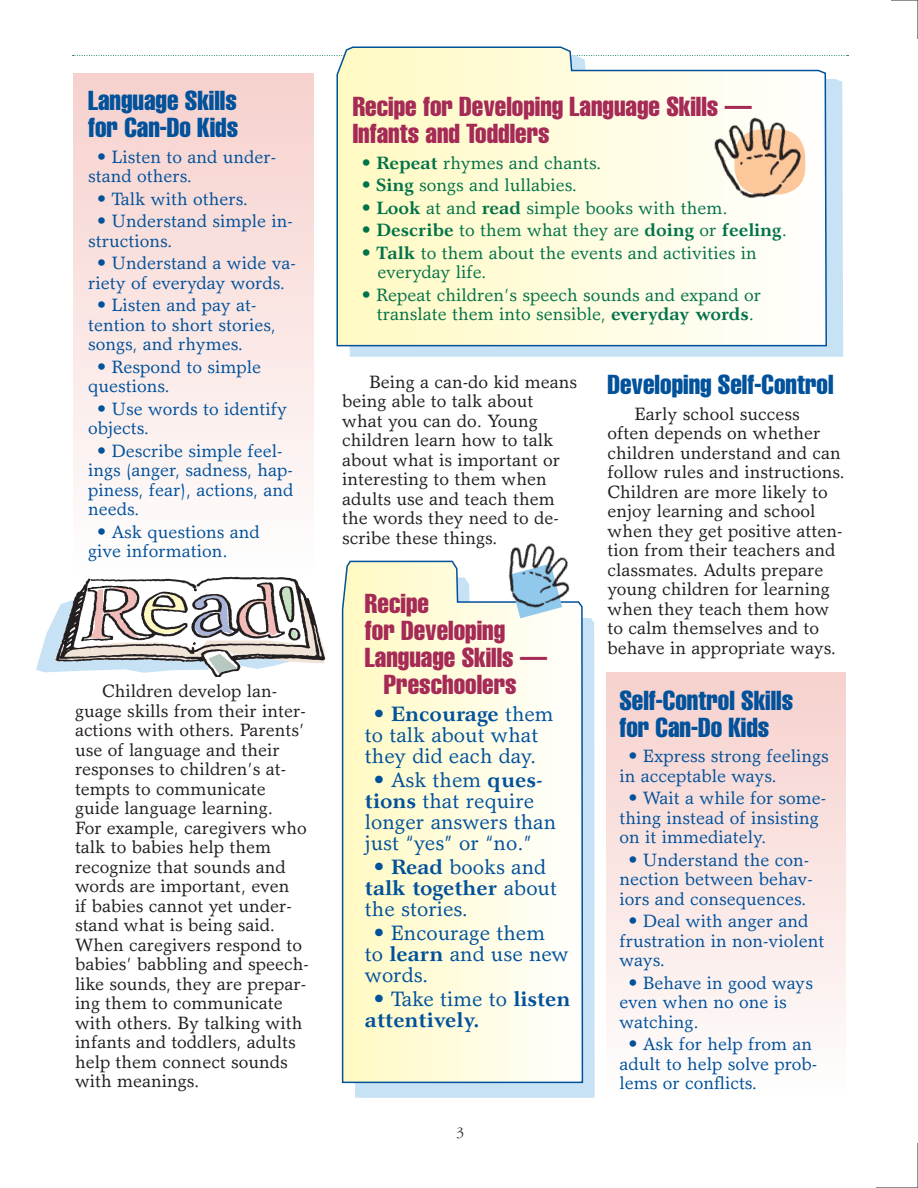
<style>
.page{position:relative;width:918px;height:1188px;background:#fff}
.page>*{position:absolute;margin:0;border:0;box-sizing:border-box;transform-origin:0 0}
.t1{font:27px/27px "Helvetica LT Std Comp";color:#a52a56}
.t2{font:27px/27px "Helvetica LT Std Comp";color:#01519b}
.t3{font:21px/21px "Garth Graphic Std";color:#01519b}
.t4{font:700 21px/21px "Garth Graphic Std";color:#01519b}
.t5{font:18px/19.5px "Garth Graphic Std";color:#231f20}
.t6{font:18px/19.5px "Garth Graphic Std";color:#01519b}
.t7{font:18px/19.5px "Garth Graphic Std";color:#007249}
.t8{font:300 15px "ITC Garamond Std";color:#231f20}
.s1{font-weight:700}
.s2{font-weight:400}
</style>
<div class="page">
<svg style="left:73px;top:55px;width:775px;height:1px"></svg>
<svg style="left:350px;top:55px;width:493px;height:302px;background:#cae3f5"></svg>
<svg style="left:336px;top:46px;width:492px;height:301px"></svg>
<div style="left:74px;top:74px;width:239px;height:501px;background:linear-gradient(to bottom,#f6d1cd,#fefefd)"></div>
<hr style="left:917px;top:0;width:1px;height:39px;background:#231f20">
<svg style="left:891px;top:0;width:27px;height:1px"></svg>
<hr style="left:876px;top:1187px;width:42px;height:1px;background:#231f20">
<hr style="left:917px;top:1143px;width:1px;height:45px;background:#231f20">
<svg style="left:355px;top:618px;width:240px;height:480px;background:#c9e3f5"></svg>
<svg style="left:341px;top:560px;width:243px;height:524px"></svg>
<div style="left:607px;top:673px;width:238px;height:424px;background:linear-gradient(to bottom,#f6d1cd,#fefefd)"></div>
<img style="left:43px;top:564px;width:283px;height:112px">
<img style="left:699px;top:98px;width:115px;height:113px">
<img style="left:485px;top:543px;width:105px;height:85px">
<h1 class="t2" style="left:88px;top:87px;width:152px">Language Skills for Can-Do Kids</h1>
<p class="t6" style="left:88px;top:147px;width:189px;text-indent:9px">• Listen to and under&shy;stand others.</p>
<p class="t6" style="left:97px;top:189px;width:153px">• Talk with others.</p>
<p class="t6" style="left:88px;top:211px;width:206px;text-indent:9px">• Understand simple in&shy;structions.</p>
<p class="t6" style="left:88px;top:253px;width:209px;text-align:center">• Understand a wide va&shy;riety of everyday words.</p>
<p class="t6" style="left:88px;top:295px;width:189px;text-indent:9px">• Listen and pay at&shy;tention to short stories, songs, and rhymes.</p>
<p class="t6" style="left:88px;top:357px;width:174px;text-indent:9px">• Respond to simple questions.</p>
<p class="t6" style="left:88px;top:399px;width:200px;text-indent:9px">• Use words to identify objects.</p>
<p class="t6" style="left:88px;top:441px;width:207px;text-indent:9px">• Describe simple feel&shy;ings (anger, sadness, hap&shy;piness, fear), actions, and needs.</p>
<p class="t6" style="left:88px;top:521px;width:173px;text-indent:9px">• Ask questions and give information.</p>
<p class="t5" style="left:75px;top:681px;width:235px;text-indent:27px">Children develop lan&shy;guage skills from their inter&shy;actions with others. Parents’ use of language and their responses to children’s at&shy;tempts to communicate guide language learning.<br>For example, caregivers who talk to babies help them recognize that sounds and words are important, even<br>if babies cannot yet under&shy;stand what is being said.<br>When caregivers respond to babies’ babbling and speech&shy;like sounds, they are prepar&shy;ing them to communicate with others. By talking with infants and toddlers, adults help them connect sounds with meanings.</p>
<h1 class="t1" style="left:353px;top:93px;width:400px">Recipe for Developing Language Skills —<br>Infants and Toddlers</h1>
<p class="t7" style="left:362px;top:153px;width:241px">• <span class="s1">Repeat</span> rhymes and chants.</p>
<p class="t7" style="left:362px;top:175px;width:217px">• <span class="s1">Sing</span> songs and lullabies.</p>
<p class="t7" style="left:362px;top:198px;width:367px">• <span class="s1">Look</span> at and <span class="s1">read</span> simple books with them.</p>
<p class="t7" style="left:362px;top:220px;width:427px">• <span class="s1">Describe</span> to them what they are <span class="s1">doing</span> or <span class="s1">feeling</span>.</p>
<p class="t7" style="left:378px;top:243px;width:381px;text-indent:-16px">• <span class="s1">Talk</span> to them about the events and activities in everyday life.</p>
<p class="t7" style="left:362px;top:285px;width:401px;text-align:center">• Repeat children’s speech sounds and expand or translate them into sensible, <span class="s1">everyday words</span>.</p>
<p class="t5" style="left:342px;top:372px;width:236px;text-indent:27px">Being a can-do kid means being able to talk about what you can do. Young children learn how to talk about what is important or interesting to them when adults use and teach them the words they need to de&shy;scribe these things.</p>
<h1 class="t1" style="left:365px;top:589px;width:66px">Recipe</h1>
<h1 class="t1" style="left:365px;top:616px;width:142px">for Developing</h1>
<h1 class="t1" style="left:365px;top:643px;width:184px">Language Skills —</h1>
<h1 class="t1" style="left:384px;top:670px;width:135px">Preschoolers</h1>
<p class="t3" style="left:365px;top:703px;width:190px;text-indent:9px">• <span class="s1">Encourage</span> them to talk about what they did each day.</p>
<p class="t3" style="left:365px;top:769px;width:193px;text-indent:9px">• Ask them <span class="s1">ques&shy;tions</span> that require longer answers than just “yes” or “no.”</p>
<p class="t3" style="left:365px;top:856px;width:194px;text-indent:9px">• <span class="s1">Read</span> books and <span class="s1">talk together</span> about the stories.</p>
<p class="t3" style="left:365px;top:922px;width:206px;text-indent:9px">• Encourage them<br>to <span class="s1">learn</span> and use new words.</p>
<p class="t4" style="left:365px;top:988px;width:207px;text-indent:9px"><span class="s2">• Take time to</span> listen attentively.</p>
<p class="t8" style="left:456px;top:1124px;width:9px">3</p>
<h1 class="t2" style="left:608px;top:371px;width:227px">Developing Self-Control</h1>
<p class="t5" style="left:608px;top:404px;width:239px;text-indent:27px">Early school success often depends on whether children understand and can follow rules and instructions.<br>Children are more likely to enjoy learning and school when they get positive atten&shy;tion from their teachers and classmates. Adults prepare young children for learning when they teach them how to calm themselves and to behave in appropriate ways.</p>
<h1 class="t2" style="left:619px;top:686px;width:175px">Self-Control Skills for Can-Do Kids</h1>
<p class="t6" style="left:619px;top:746px;width:211px;text-indent:9px">• Express strong feelings in acceptable ways.</p>
<p class="t6" style="left:619px;top:788px;width:208px;text-indent:9px">• Wait a while for some&shy;thing instead of insisting on it immediately.</p>
<p class="t6" style="left:619px;top:850px;width:195px;text-align:center">• Understand the con&shy;nection between behav&shy;iors and consequences.</p>
<p class="t6" style="left:619px;top:911px;width:206px;text-indent:9px">• Deal with anger and frustration in non-violent ways.</p>
<p class="t6" style="left:619px;top:973px;width:195px;text-indent:9px">• Behave in good ways even when no one is watching.</p>
<p class="t6" style="left:619px;top:1034px;width:199px;text-indent:9px">• Ask for help from an adult to help solve prob&shy;lems or conflicts.</p>
</div>
